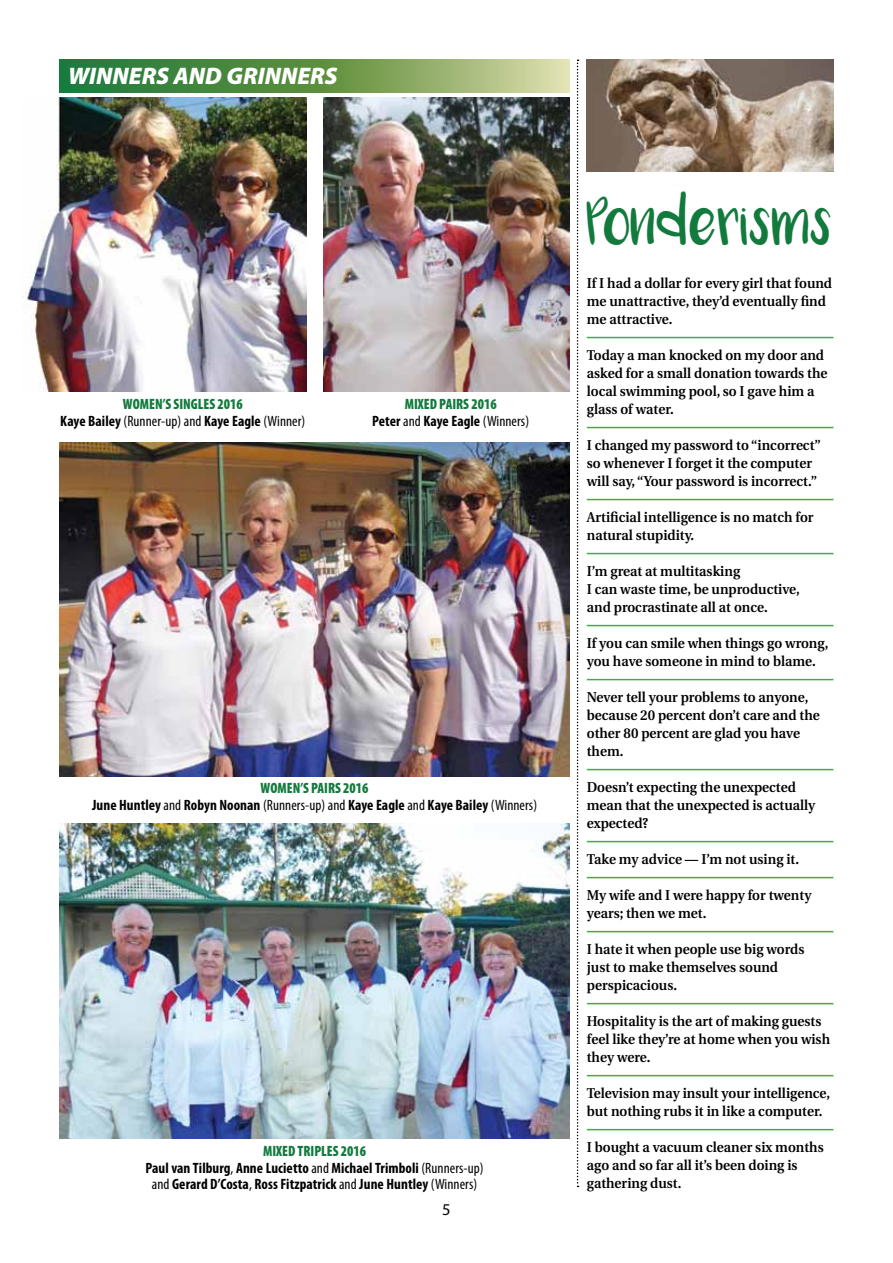
<style>
.page{position:relative;width:893px;height:1263px;background:#fff}
.page>*{position:absolute;margin:0;border:0;box-sizing:border-box;transform-origin:0 0}
.t1{font:36px "Luna";letter-spacing:.005em;color:#127a3d}
.t2{font:italic 900 24px "Myriad Pro";color:#fff}
.t3{font:16.5px "Myriad Pro";color:#000}
.t4{font:700 condensed 15px/16.5px "Myriad Pro";letter-spacing:.005em;color:#000;text-align:center}
.t5{font:condensed 15px/16.5px "Myriad Pro";letter-spacing:.005em;color:#000;text-align:center}
.t6{font:900 condensed 15px/16.5px "Myriad Pro";color:#127a3d;text-align:center;scale:.95 1}
.t7{font:600 14.25px/18px "Utopia";color:#000;scale:.95 1}
.s1{font-weight:900;color:#127a3d}
.s2{font-weight:700}
.s3{font-weight:700;color:#000}
.s4{font-weight:400;color:#000}
.s5{font-weight:400}
</style>
<div class="page">
<svg style="left:577px;top:60px;width:2px;height:1127px"></svg>
<hr style="left:587px;top:337px;width:246px;height:1px;background:#41ad49">
<hr style="left:587px;top:427px;width:246px;height:1px;background:#41ad49">
<hr style="left:587px;top:499px;width:246px;height:1px;background:#41ad49">
<hr style="left:587px;top:553px;width:246px;height:1px;background:#41ad49">
<hr style="left:587px;top:625px;width:246px;height:1px;background:#41ad49">
<hr style="left:587px;top:679px;width:246px;height:1px;background:#41ad49">
<hr style="left:587px;top:769px;width:246px;height:1px;background:#41ad49">
<hr style="left:587px;top:841px;width:246px;height:1px;background:#41ad49">
<hr style="left:587px;top:877px;width:246px;height:1px;background:#41ad49">
<hr style="left:587px;top:931px;width:246px;height:1px;background:#41ad49">
<hr style="left:587px;top:1003px;width:246px;height:1px;background:#41ad49">
<hr style="left:587px;top:1075px;width:246px;height:1px;background:#41ad49">
<hr style="left:587px;top:1129px;width:246px;height:1px;background:#41ad49">
<img style="left:587px;top:60px;width:246px;height:111px">
<svg style="left:60px;top:60px;width:510px;height:32px;background:#6c9c58"></svg>
<img style="left:22px;top:98px;width:285px;height:293px">
<img style="left:323px;top:98px;width:247px;height:293px">
<img style="left:60px;top:442px;width:510px;height:334px">
<img style="left:60px;top:824px;width:510px;height:314px">
<h2 class="t2" style="left:68px;top:63px;width:271px">WINNERS AND GRINNERS</h2>
<p class="t5" style="left:60px;top:396px;width:247px"><span class="s1">WOMEN’S SINGLES 2016<br></span><span class="s2">Kaye Bailey</span> (Runner-up) and <span class="s2">Kaye Eagle</span> (Winner)</p>
<p class="t6" style="left:372px;top:396px;width:167px">MIXED PAIRS 2016<br><span class="s3">Peter</span> <span class="s4">and</span> <span class="s3">Kaye Eagle</span> <span class="s4">(Winners)</span></p>
<p class="t4" style="left:92px;top:779px;width:447px"><span class="s1">WOMEN’S PAIRS 2016<br></span>June Huntley <span class="s5">and</span> Robyn Noonan <span class="s5">(Runners-up) and</span> Kaye Eagle <span class="s5">and</span> Kaye Bailey <span class="s5">(Winners)</span></p>
<p class="t4" style="left:146px;top:1143px;width:340px"><span class="s1">MIXED TRIPLES 2016<br></span>Paul van Tilburg<span class="s5">,</span> Anne Lucietto <span class="s5">and</span> Michael Trimboli <span class="s5">(Runners-up) and</span> Gerard D’Costa<span class="s5">,</span> Ross Fitzpatrick <span class="s5">and</span> June Huntley <span class="s5">(Winners)</span></p>
<p class="t3" style="left:442px;top:1200px;width:10px">35</p>
<h1 class="t1" style="left:587px;top:212px;width:248px">Ponderisms</h1>
<p class="t7" style="left:587px;top:274px;width:260px">If I had a dollar for every girl that found me unattractive, they’d eventually find me attractive.</p>
<p class="t7" style="left:587px;top:346px;width:255px">Today a man knocked on my door and asked for a small donation towards the local swimming pool, so I gave him a glass of water.</p>
<p class="t7" style="left:587px;top:436px;width:248px">I changed my password to “incorrect” so whenever I forget it the computer will say, “Your password is incorrect.”</p>
<p class="t7" style="left:587px;top:508px;width:240px">Artificial intelligence is no match for natural stupidity.</p>
<p class="t7" style="left:587px;top:562px;width:226px">I’m great at multitasking<br>I can waste time, be unproductive, and procrastinate all at once.</p>
<p class="t7" style="left:587px;top:634px;width:256px">If you can smile when things go wrong, you have someone in mind to blame.</p>
<p class="t7" style="left:587px;top:688px;width:247px">Never tell your problems to anyone, because 20 percent don’t care and the other 80 percent are glad you have them.</p>
<p class="t7" style="left:587px;top:778px;width:242px">Doesn’t expecting the unexpected mean that the unexpected is actually expected?</p>
<p class="t7" style="left:587px;top:850px;width:225px">Take my advice — I’m not using it.</p>
<p class="t7" style="left:587px;top:886px;width:238px">My wife and I were happy for twenty years; then we met.</p>
<p class="t7" style="left:587px;top:940px;width:230px">I hate it when people use big words just to make themselves sound perspicacious.</p>
<p class="t7" style="left:587px;top:1012px;width:258px">Hospitality is the art of making guests feel like they’re at home when you wish they were.</p>
<p class="t7" style="left:587px;top:1084px;width:258px">Television may insult your intelligence, but nothing rubs it in like a computer.</p>
<p class="t7" style="left:587px;top:1138px;width:251px">I bought a vacuum cleaner six months ago and so far all it’s been doing is gathering dust.</p>
</div>
